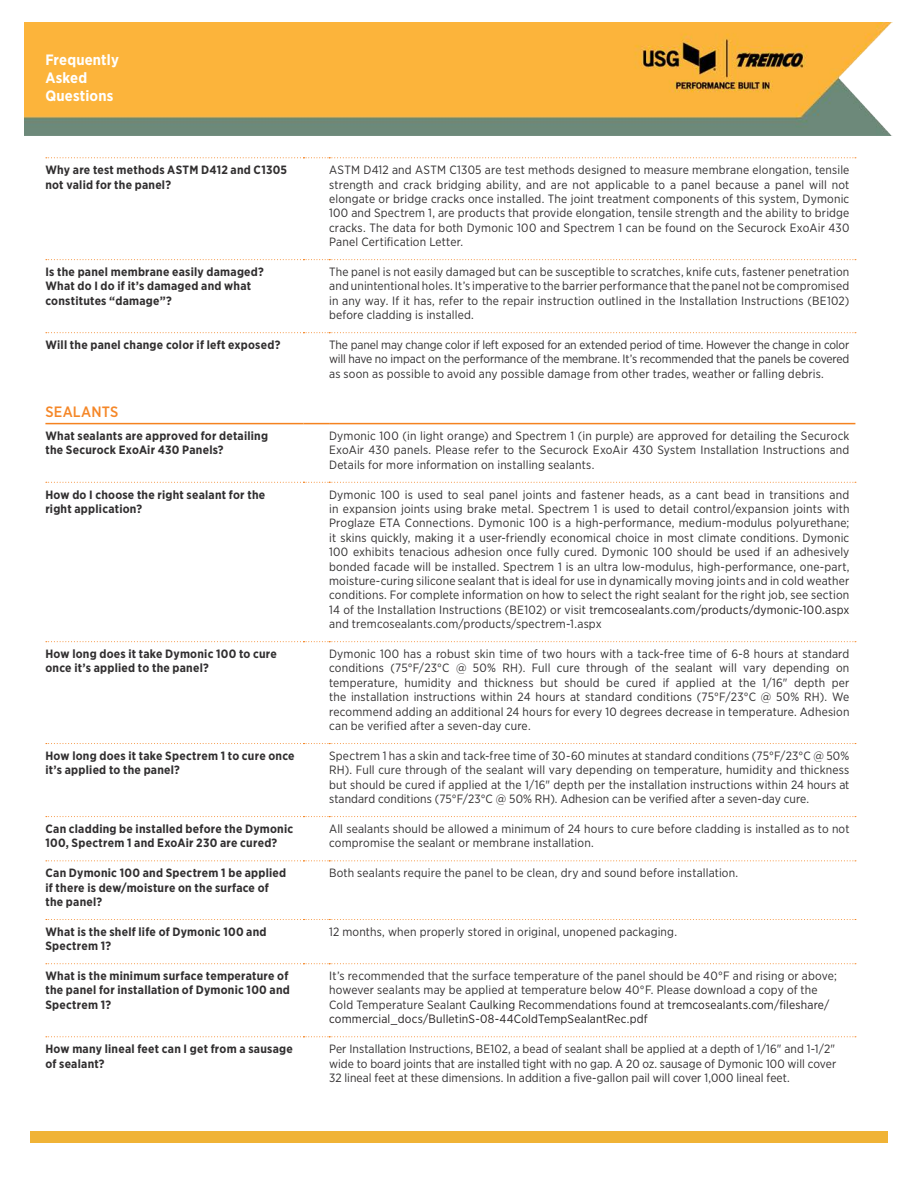
<style>
.page{position:relative;width:918px;height:1188px;background:#fff}
.page>*{position:absolute;margin:0;border:0;box-sizing:border-box;transform-origin:0 0}
.t1{font:700 15px/18px "Gotham Narrow";letter-spacing:.01em;color:#fff}
.t2{font:500 15px "Gotham Narrow";letter-spacing:.01em;color:#f58728}
.t3{font:12px/14.4px "Gotham Narrow";letter-spacing:.015em;color:#312f30;text-align:justify}
.t4{font:700 12px/14.4px "Gotham Narrow";letter-spacing:.02em;color:#312f30}
.s1{color:#231f20}
</style>
<div class="page">
<img style="left:24px;top:23px;width:868px;height:112px">
<div style="left:30px;top:1132px;width:858px;height:11px;background:#f0b336"></div>
<svg style="left:46px;top:157px;width:810px;height:1px"></svg>
<svg style="left:46px;top:259px;width:810px;height:1px"></svg>
<svg style="left:46px;top:332px;width:810px;height:1px"></svg>
<svg style="left:46px;top:1036px;width:810px;height:1px"></svg>
<svg style="left:46px;top:482px;width:810px;height:1px"></svg>
<svg style="left:46px;top:641px;width:810px;height:1px"></svg>
<svg style="left:46px;top:743px;width:810px;height:1px"></svg>
<svg style="left:46px;top:816px;width:810px;height:1px"></svg>
<svg style="left:46px;top:860px;width:810px;height:1px"></svg>
<svg style="left:46px;top:919px;width:810px;height:1px"></svg>
<hr style="left:45px;top:423px;width:258px;height:1px;background:#f58320">
<svg style="left:303px;top:423px;width:26px;height:1px"></svg>
<hr style="left:329px;top:423px;width:526px;height:1px;background:#f58320">
<svg style="left:46px;top:963px;width:810px;height:1px"></svg>
<p class="t1" style="left:45px;top:51px;width:75px">Frequently<br>Asked<br>Questions</p>
<p class="t4" style="left:45px;top:163px;width:243px">Why are test methods ASTM D412 and C1305 not valid for the panel?</p>
<p class="t3" style="left:329px;top:163px;width:522px">ASTM D412 and ASTM C1305 are test methods designed to measure membrane elongation, tensile strength and crack bridging ability, and are not applicable to a panel because a panel will not elongate or bridge cracks once installed. The joint treatment components of this system, Dymonic 100 and Spectrem 1, are products that provide elongation, tensile strength and the ability to bridge cracks. The data for both Dymonic 100 and Spectrem 1 can be found on the Securock ExoAir 430<br>Panel Certification Letter.</p>
<p class="t4" style="left:45px;top:264px;width:220px">Is the panel membrane easily damaged?<br>What do I do if it’s damaged and what constitutes “damage”?</p>
<p class="t3" style="left:329px;top:264px;width:522px">The panel is not easily damaged but can be susceptible to scratches, knife cuts, fastener penetration and unintentional holes. It’s imperative to the barrier performance that the panel not be compromised in any way. If it has, refer to the repair instruction outlined in the Installation Instructions (BE102) before cladding is installed.</p>
<p class="t4" style="left:45px;top:338px;width:237px">Will the panel change color if left exposed?</p>
<p class="t3" style="left:329px;top:337px;width:522px">The panel may change color if left exposed for an extended period of time. However the change in color will have no impact on the performance of the membrane. It’s recommended that the panels be covered as soon as possible to avoid any possible damage from other trades, weather or falling debris.</p>
<p class="t2" style="left:45px;top:402px;width:74px">SEALANTS</p>
<p class="t4" style="left:45px;top:428px;width:224px">What sealants are approved for detailing the Securock ExoAir 430 Panels?</p>
<p class="t3" style="left:329px;top:428px;width:522px">Dymonic 100 (in light orange) and Spectrem 1 (in purple) are approved for detailing the Securock ExoAir 430 panels. Please refer to the Securock ExoAir 430 System Installation Instructions and Details for more information on installing sealants.</p>
<p class="t4" style="left:45px;top:487px;width:221px">How do I choose the right sealant for the right application?</p>
<p class="t3" style="left:329px;top:487px;width:522px">Dymonic 100 is used to seal panel joints and fastener heads, as a cant bead in transitions and in expansion joints using brake metal. Spectrem 1 is used to detail control/expansion joints with Proglaze ETA Connections. Dymonic 100 is a high-performance, medium-modulus polyurethane; it skins quickly, making it a user-friendly economical choice in most climate conditions. Dymonic 100 exhibits tenacious adhesion once fully cured. Dymonic 100 should be used if an adhesively bonded facade will be installed. Spectrem 1 is an ultra low-modulus, high-performance, one-part, moisture-curing silicone sealant that is ideal for use in dynamically moving joints and in cold weather conditions. For complete information on how to select the right sealant for the right job, see section 14 of the Installation Instructions (BE102) or visit <span class="s1">tremcosealants.com/products/dymonic-100.aspx </span>and tremcosealants.com/products/spectrem-1.aspx</p>
<p class="t4" style="left:45px;top:647px;width:233px">How long does it take Dymonic 100 to cure once it’s applied to the panel?</p>
<p class="t3" style="left:329px;top:646px;width:522px">Dymonic 100 has a robust skin time of two hours with a tack-free time of 6-8 hours at standard conditions (75°F/23°C @ 50% RH). Full cure through of the sealant will vary depending on temperature, humidity and thickness but should be cured if applied at the 1/16" depth per the installation instructions within 24 hours at standard conditions (75°F/23°C @ 50% RH). We recommend adding an additional 24 hours for every 10 degrees decrease in temperature. Adhesion can be verified after a seven-day cure.</p>
<p class="t4" style="left:45px;top:748px;width:251px">How long does it take Spectrem 1 to cure once it’s applied to the panel?</p>
<p class="t3" style="left:329px;top:748px;width:522px">Spectrem 1 has a skin and tack-free time of 30-60 minutes at standard conditions (75°F/23°C @ 50% RH). Full cure through of the sealant will vary depending on temperature, humidity and thickness but should be cured if applied at the 1/16" depth per the installation instructions within 24 hours at standard conditions (75°F/23°C @ 50% RH). Adhesion can be verified after a seven-day cure.</p>
<p class="t4" style="left:45px;top:821px;width:249px">Can cladding be installed before the Dymonic<br>100, Spectrem 1 and ExoAir 230 are cured?</p>
<p class="t3" style="left:329px;top:821px;width:522px">All sealants should be allowed a minimum of 24 hours to cure before cladding is installed as to not compromise the sealant or membrane installation.</p>
<p class="t4" style="left:45px;top:866px;width:242px">Can Dymonic 100 and Spectrem 1 be applied if there is dew/moisture on the surface of the panel?</p>
<p class="t3" style="left:329px;top:866px;width:411px">Both sealants require the panel to be clean, dry and sound before installation.</p>
<p class="t4" style="left:45px;top:924px;width:223px">What is the shelf life of Dymonic 100 and<br>Spectrem 1?</p>
<p class="t3" style="left:329px;top:924px;width:349px">12 months, when properly stored in original, unopened packaging.</p>
<p class="t4" style="left:45px;top:969px;width:246px">What is the minimum surface temperature of the panel for installation of Dymonic 100 and<br>Spectrem 1?</p>
<p class="t3" style="left:329px;top:968px;width:509px;text-align:left">It’s recommended that the surface temperature of the panel should be 40°F and rising or above; however sealants may be applied at temperature below 40°F. Please download a copy of the Cold Temperature Sealant <span class="s1">Caulking</span> Recommendations found at <span class="s1">tremcosealants.com/fileshare/ commercial_docs/BulletinS-08-44ColdTempSealantRec.pdf</span></p>
<p class="t4" style="left:45px;top:1042px;width:249px">How many lineal feet can I get from a sausage of sealant?</p>
<p class="t3" style="left:329px;top:1041px;width:509px">Per Installation Instructions, BE102, a bead of sealant shall be applied at a depth of 1/16" and 1-1/2" wide to board joints that are installed tight with no gap. A 20 oz. sausage of Dymonic 100 will cover 32 lineal feet at these dimensions. In addition a five-gallon pail will cover 1,000 lineal feet.</p>
</div>
